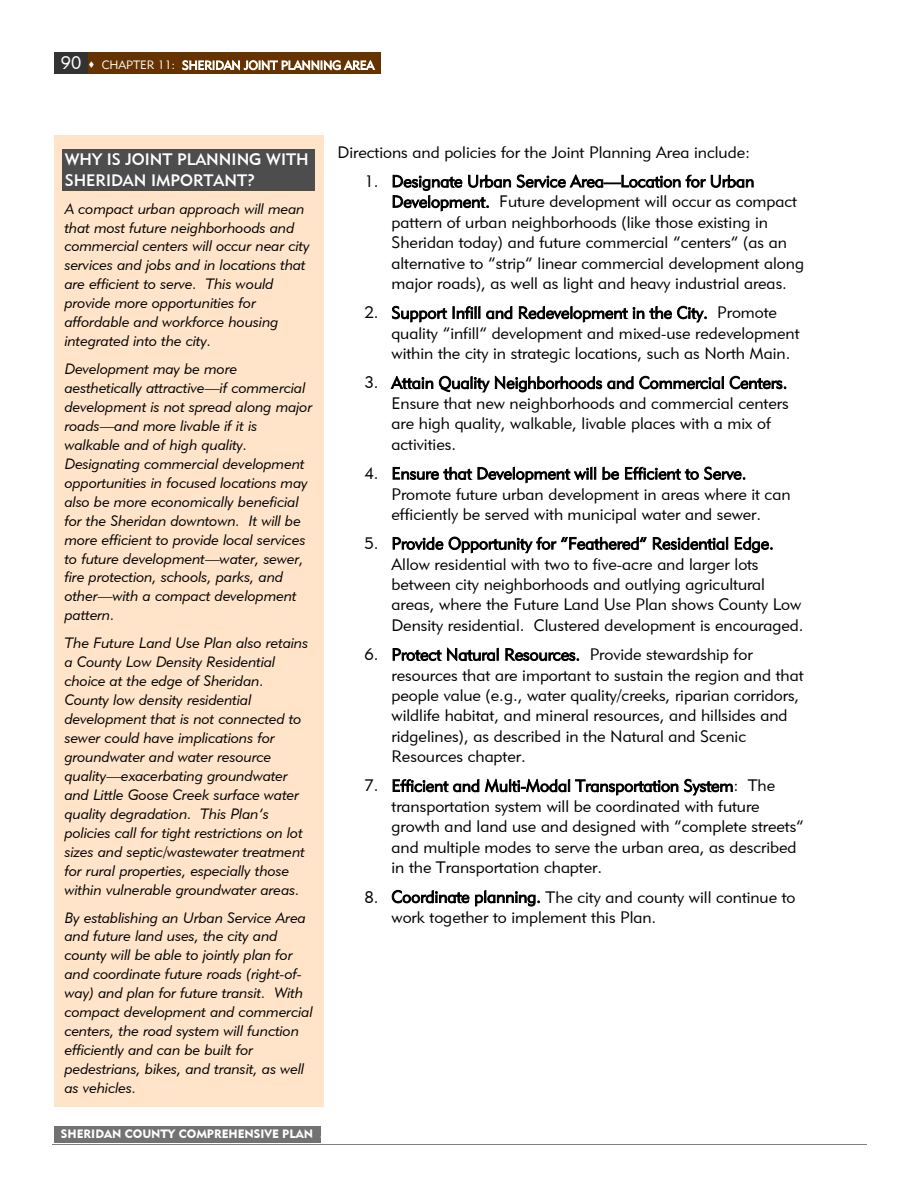
<style>
.page{position:relative;width:918px;height:1188px;background:#fff}
.page>*{position:absolute;margin:0;border:0;box-sizing:border-box;transform-origin:0 0}
.t1{font:18px "Geometric 415 BT Lite A";color:#fff}
.t2{font:16.5px/20.4px "Geometric 415 BT Lite A";color:#000}
.t3{font:16.5px/20.4px "Geometric 415 BT Medium A";letter-spacing:-.005em;color:#fff}
.t4{font:15px/18.9px "Geometric 415 BT Lite Italic A";color:#000}
.t5{font:12px "Geometric 415 BT Lite A";color:#fff}
.t6{font:12px "Geometric 415 BT Black A";color:#fff}
</style>
<div class="page">
<div style="left:54px;top:52px;width:34px;height:22px;background:#333"></div>
<div style="left:88px;top:52px;width:293px;height:22px;background:#653300"></div>
<div style="left:54px;top:1126px;width:266px;height:16px;background:#727272"></div>
<hr style="left:52px;top:1144px;width:814px;height:1px;background:#808080">
<div style="left:54px;top:135px;width:270px;height:972px;background:#ffe4c9"></div>
<div style="left:63px;top:149px;width:252px;height:21px;background:#4d4d4d"></div>
<div style="left:63px;top:170px;width:252px;height:20px;background:#4d4d4d"></div>
<p class="t1" style="left:61px;top:52px;width:22px">90</p>
<p class="t5" style="left:102px;top:58px;width:284px">CHAPTER 11: SHERIDAN JOINT PLANNING AREA .</p>
<p class="t3" style="left:65px;top:149px;width:245px">WHY IS JOINT PLANNING WITH<br>SHERIDAN IMPORTANT?</p>
<p class="t4" style="left:65px;top:199px;width:246px">A compact urban approach will mean that most future neighborhoods and commercial centers will occur near city services and jobs and in locations that are efficient to serve. This would provide more opportunities for affordable and workforce housing integrated into the city.</p>
<p class="t4" style="left:65px;top:359px;width:249px">Development may be more aesthetically attractive—if commercial development is not spread along major roads—and more livable if it is walkable and of high quality.<br>Designating commercial development opportunities in focused locations may also be more economically beneficial for the Sheridan downtown. It will be more efficient to provide local services to future development—water, sewer, fire protection, schools, parks, and other—with a compact development pattern.</p>
<p class="t4" style="left:65px;top:633px;width:245px">The Future Land Use Plan also retains a County Low Density Residential choice at the edge of Sheridan.<br>County low density residential development that is not connected to sewer could have implications for groundwater and water resource quality—exacerbating groundwater and Little Goose Creek surface water quality degradation. This Plan’s policies call for tight restrictions on lot sizes and septic/wastewater treatment for rural properties, especially those within vulnerable groundwater areas.</p>
<p class="t4" style="left:65px;top:908px;width:250px">By establishing an Urban Service Area and future land uses, the city and county will be able to jointly plan for and coordinate future roads (right-of&shy;way) and plan for future transit. With compact development and commercial centers, the road system will function efficiently and can be built for pedestrians, bikes, and transit, as well as vehicles.</p>
<p class="t6" style="left:61px;top:1126px;width:264px">SHERIDAN COUNTY COMPREHENSIVE PLAN .</p>
<p class="t2" style="left:338px;top:141px;width:414px">Directions and policies for the Joint Planning Area include:</p>
<p class="t2" style="left:391px;top:171px;width:414px;text-indent:-27px">1. Designate Urban Service Area—Location for Urban Development. Future development will occur as compact pattern of urban neighborhoods (like those existing in Sheridan today) and future commercial “centers” (as an alternative to “strip” linear commercial development along major roads), as well as light and heavy industrial areas.</p>
<p class="t2" style="left:392px;top:302px;width:410px;text-indent:-27px">2. Support Infill and Redevelopment in the City. Promote quality “infill” development and mixed-use redevelopment within the city in strategic locations, such as North Main.</p>
<p class="t2" style="left:391px;top:372px;width:399px;text-indent:-27px">3. Attain Quality Neighborhoods and Commercial Centers.<br>Ensure that new neighborhoods and commercial centers are high quality, walkable, livable places with a mix of activities.</p>
<p class="t2" style="left:391px;top:463px;width:401px;text-indent:-27px">4. Ensure that Development will be Efficient to Serve.<br>Promote future urban development in areas where it can efficiently be served with municipal water and sewer.</p>
<p class="t2" style="left:391px;top:533px;width:414px;text-indent:-27px">5. Provide Opportunity for “Feathered” Residential Edge.<br>Allow residential with two to five-acre and larger lots between city neighborhoods and outlying agricultural areas, where the Future Land Use Plan shows County Low Density residential. Clustered development is encouraged.</p>
<p class="t2" style="left:391px;top:644px;width:414px;text-indent:-27px">6. Protect Natural Resources. Provide stewardship for resources that are important to sustain the region and that people value (e.g., water quality/creeks, riparian corridors, wildlife habitat, and mineral resources, and hillsides and ridgelines), as described in the Natural and Scenic Resources chapter.</p>
<p class="t2" style="left:391px;top:775px;width:414px;text-indent:-27px">7. Efficient and Multi-Modal Transportation System: The transportation system will be coordinated with future growth and land use and designed with “complete streets” and multiple modes to serve the urban area, as described in the Transportation chapter.</p>
<p class="t2" style="left:391px;top:886px;width:406px;text-indent:-27px">8. Coordinate planning. The city and county will continue to work together to implement this Plan.</p>
</div>
